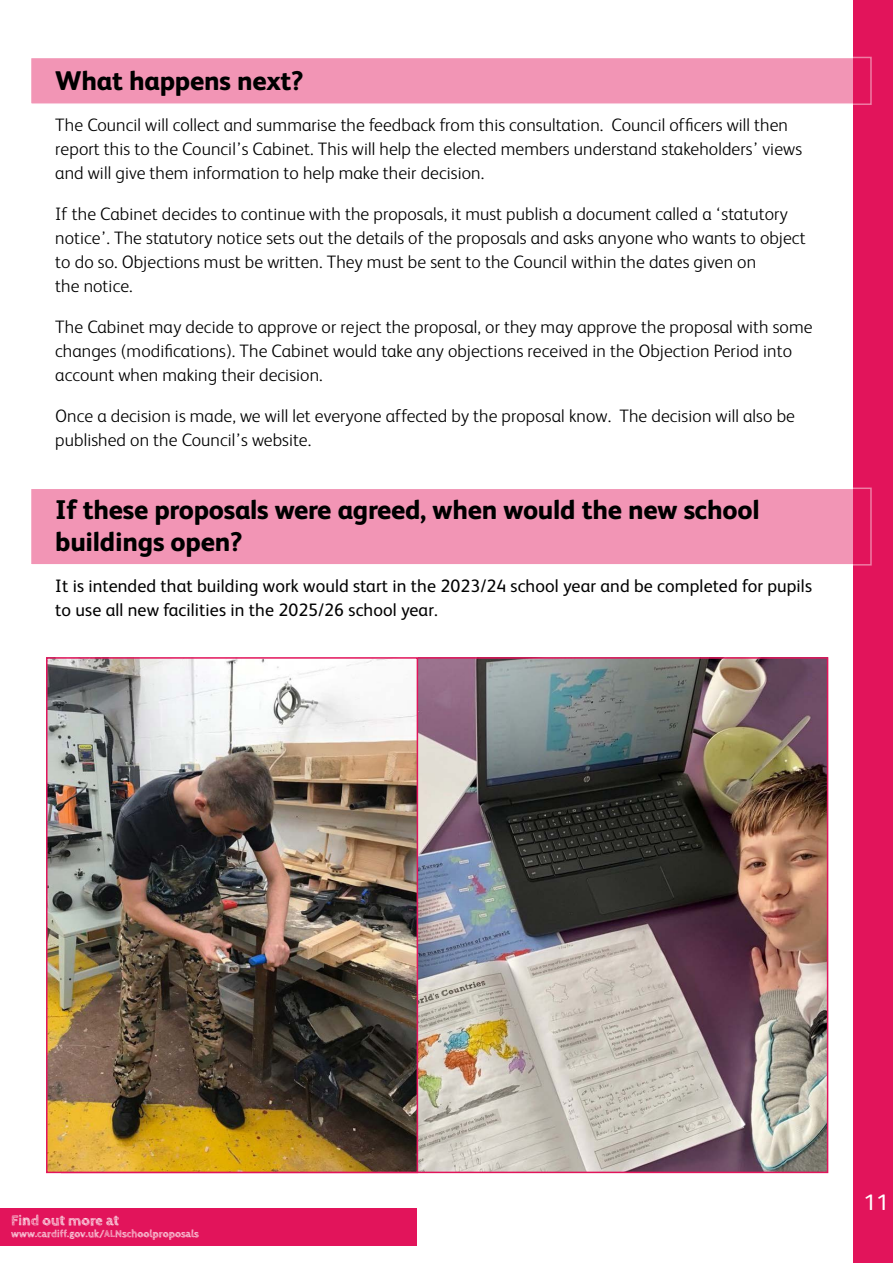
<style>
.page{position:relative;width:893px;height:1263px;background:#fff}
.page>*{position:absolute;margin:0;border:0;box-sizing:border-box;transform-origin:0 0}
.Heading_1{font:800 27px/32.4px "FS Albert";letter-spacing:-.01em;color:#000}
.t1{font:22.5px "FS Albert";color:#fff}
.Body_Text{font:300 18px/24px "FS Albert";letter-spacing:.005em;color:#000}
.Body_Text-2{font:18px/24px "FS Albert";letter-spacing:.005em;color:#000}
.t2{font:700 14.85px "Cabin Sketch";letter-spacing:-.005em;color:#fff}
.t3{font:700 10.5px "Cabin Sketch";color:#fff}
</style>
<div class="page">
<div style="left:0;top:1208px;width:417px;height:38px;background:#e2145b"></div>
<div style="left:853px;top:0;width:40px;height:1263px;background:#e2145b"></div>
<div style="left:30px;top:57px;width:842px;height:48px;background:#f295b5;border:2px solid #fff"></div>
<div style="left:30px;top:487px;width:842px;height:79px;background:#f295b5;border:2px solid #fff"></div>
<img style="left:418px;top:660px;width:407px;height:510px">
<img style="left:49px;top:660px;width:366px;height:510px">
<div style="left:46px;top:657px;width:372px;height:516px;border:2px solid #e2145b"></div>
<h1 class="Heading_1" style="left:55px;top:63px;width:250px">What happens next?</h1>
<p class="Body_Text" style="left:55px;top:112px;width:748px">The Council will collect and summarise the feedback from this consultation. Council officers will then report this to the Council’s Cabinet. This will help the elected members understand stakeholders’ views and will give them information to help make their decision.</p>
<p class="Body_Text" style="left:55px;top:201px;width:752px">If the Cabinet decides to continue with the proposals, it must publish a document called a ‘statutory notice’. The statutory notice sets out the details of the proposals and asks anyone who wants to object to do so. Objections must be written. They must be sent to the Council within the dates given on<br>the notice.</p>
<p class="Body_Text" style="left:55px;top:314px;width:759px">The Cabinet may decide to approve or reject the proposal, or they may approve the proposal with some changes (modifications). The Cabinet would take any objections received in the Objection Period into account when making their decision.</p>
<p class="Body_Text" style="left:55px;top:403px;width:741px">Once a decision is made, we will let everyone affected by the proposal know. The decision will also be published on the Council’s website.</p>
<h1 class="Heading_1" style="left:55px;top:492px;width:706px">If these proposals were agreed, when would the new school buildings open?</h1>
<p class="Body_Text-2" style="left:55px;top:573px;width:758px">It is intended that building work would start in the 2023/24 school year and be completed for pupils to use all new facilities in the 2025/26 school year.</p>
<p class="t2" style="left:11px;top:1212px;width:109px">Find out more at</p>
<p class="t3" style="left:11px;top:1228px;width:189px">www.cardiff.gov.uk/ALNschoolproposals</p>
<p class="t1" style="left:864px;top:1187px;width:26px">11</p>
</div>
